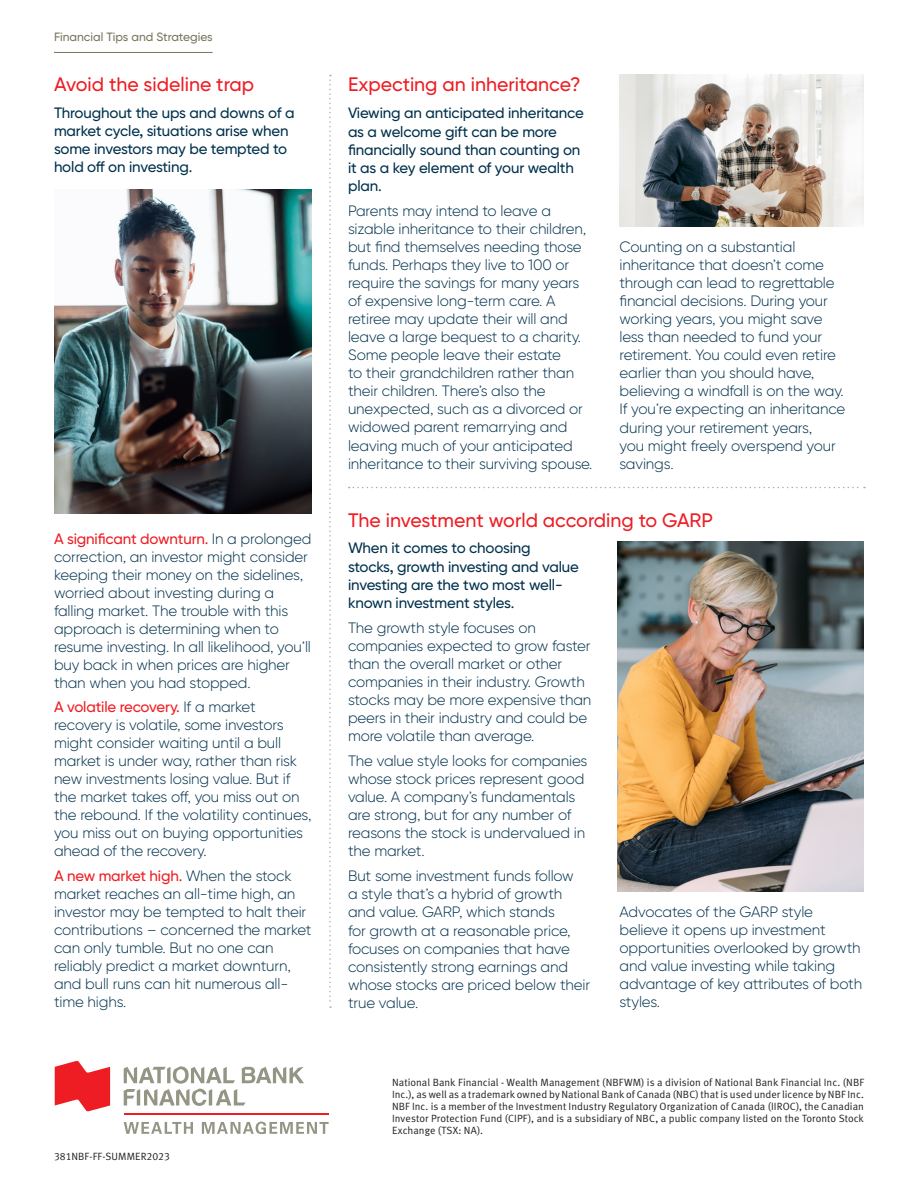
<style>
.page{position:relative;width:918px;height:1188px;background:#fff}
.page>*{position:absolute;margin:0;border:0;box-sizing:border-box;transform-origin:0 0}
.t1{font:500 19.5px "Gilroy BN";color:#ee1d23}
.t2{font:300 15px/18px "Gilroy BN";letter-spacing:-.01em;color:#00314d}
.t3{font:500 15px/18.1px "Gilroy BN";letter-spacing:-.01em;color:#00314d}
.t4{font:500 12px "Gilroy BN";color:#78755b}
.t5{font:10.5px/12px "Meta Normal LF";letter-spacing:.005em;color:#231f20;text-align:justify}
.s1{font-weight:500;color:#ee1d23}
</style>
<div class="page">
<svg style="left:55px;top:1061px;width:55px;height:50px"></svg>
<svg style="left:124px;top:1122px;width:69px;height:12px"></svg>
<svg style="left:202px;top:1122px;width:127px;height:12px"></svg>
<hr style="left:124px;top:1113px;width:205px;height:1px;background:#ee1d23">
<svg style="left:124px;top:1066px;width:180px;height:40px"></svg>
<hr style="left:54px;top:52px;width:159px;height:1px;background:#78755b">
<hr style="left:917px;top:0;width:1px;height:226px;background:#ee1d23">
<svg style="left:349px;top:487px;width:516px;height:1px"></svg>
<svg style="left:329px;top:75px;width:2px;height:933px"></svg>
<img style="left:54px;top:190px;width:258px;height:324px">
<img style="left:620px;top:75px;width:244px;height:151px">
<img style="left:617px;top:541px;width:247px;height:351px">
<p class="t4" style="left:54px;top:30px;width:160px">Financial Tips and Strategies</p>
<p class="t1" style="left:54px;top:72px;width:202px">Avoid the sideline trap</p>
<p class="t3" style="left:54px;top:104px;width:242px">Throughout the ups and downs of a market cycle, situations arise when some investors may be tempted to hold off on investing.</p>
<p class="t2" style="left:54px;top:529px;width:259px"><span class="s1">A significant downturn.</span> In a prolonged correction, an investor might consider keeping their money on the sidelines, worried about investing during a falling market. The trouble with this approach is determining when to resume investing. In all likelihood, you’ll buy back in when prices are higher than when you had stopped.</p>
<p class="t2" style="left:54px;top:698px;width:259px"><span class="s1">A volatile recovery.</span> If a market recovery is volatile, some investors might consider waiting until a bull market is under way, rather than risk new investments losing value. But if the market takes off, you miss out on the rebound. If the volatility continues, you miss out on buying opportunities ahead of the recovery.</p>
<p class="t2" style="left:54px;top:867px;width:259px"><span class="s1">A new market high.</span> When the stock market reaches an all-time high, an investor may be tempted to halt their contributions – concerned the market can only tumble. But no one can reliably predict a market downturn, and bull runs can hit numerous all&shy;time highs.</p>
<p class="t5" style="left:54px;top:1150px;width:118px">381NBF-FF-SUMMER2023</p>
<p class="t1" style="left:348px;top:72px;width:234px">Expecting an inheritance?</p>
<p class="t3" style="left:348px;top:104px;width:237px">Viewing an anticipated inheritance as a welcome gift can be more financially sound than counting on it as a key element of your wealth plan.</p>
<p class="t2" style="left:348px;top:201px;width:246px">Parents may intend to leave a sizable inheritance to their children, but find themselves needing those funds. Perhaps they live to 100 or require the savings for many years of expensive long-term care. A retiree may update their will and leave a large bequest to a charity.<br>Some people leave their estate<br>to their grandchildren rather than their children. There’s also the unexpected, such as a divorced or widowed parent remarrying and leaving much of your anticipated inheritance to their surviving spouse.</p>
<p class="t2" style="left:620px;top:237px;width:227px">Counting on a substantial inheritance that doesn’t come through can lead to regrettable financial decisions. During your working years, you might save less than needed to fund your retirement. You could even retire earlier than you should have, believing a windfall is on the way.<br>If you’re expecting an inheritance during your retirement years,<br>you might freely overspend your savings.</p>
<p class="t1" style="left:348px;top:508px;width:367px">The investment world according to GARP</p>
<p class="t3" style="left:348px;top:539px;width:232px">When it comes to choosing stocks, growth investing and value investing are the two most well&shy;known investment styles.</p>
<p class="t2" style="left:348px;top:618px;width:245px">The growth style focuses on companies expected to grow faster than the overall market or other companies in their industry. Growth stocks may be more expensive than peers in their industry and could be more volatile than average.</p>
<p class="t2" style="left:348px;top:751px;width:241px">The value style looks for companies whose stock prices represent good value. A company’s fundamentals are strong, but for any number of reasons the stock is undervalued in the market.</p>
<p class="t2" style="left:348px;top:867px;width:244px">But some investment funds follow<br>a style that’s a hybrid of growth and value. GARP, which stands<br>for growth at a reasonable price, focuses on companies that have consistently strong earnings and whose stocks are priced below their true value.</p>
<p class="t2" style="left:620px;top:903px;width:244px">Advocates of the GARP style believe it opens up investment opportunities overlooked by growth and value investing while taking advantage of key attributes of both styles.</p>
<p class="t5" style="left:392px;top:1076px;width:474px">National Bank Financial - Wealth Management (NBFWM) is a division of National Bank Financial Inc. (NBF Inc.), as well as a trademark owned by National Bank of Canada (NBC) that is used under licence by NBF Inc.<br>NBF Inc. is a member of the Investment Industry Regulatory Organization of Canada (IIROC), the Canadian Investor Protection Fund (CIPF), and is a subsidiary of NBC, a public company listed on the Toronto Stock Exchange (TSX: NA).</p>
</div>
